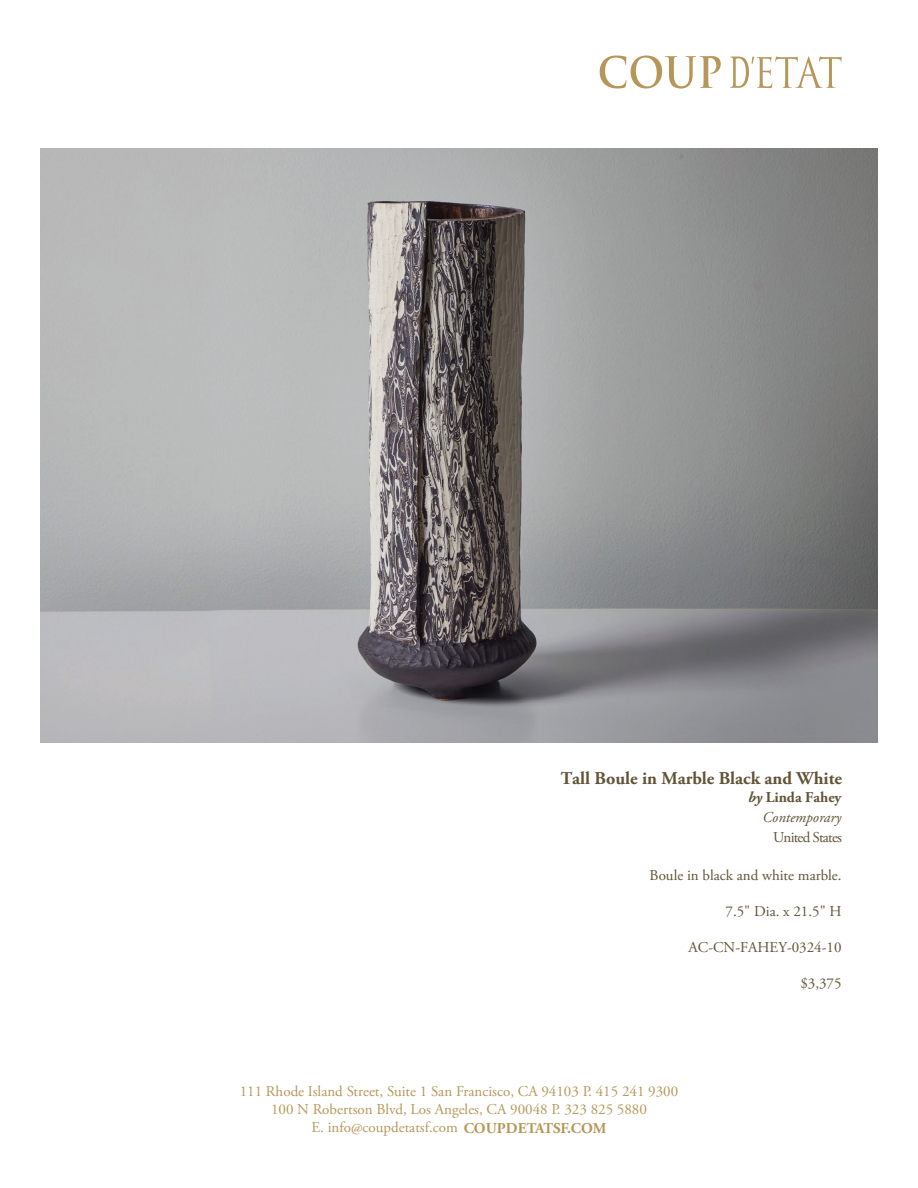
<style>
.page{position:relative;width:918px;height:1188px;background:#fff}
.page>*{position:absolute;margin:0;border:0;box-sizing:border-box;transform-origin:0 0}
.t1{font:700 18px "Adobe Garamond Pro";color:#615336}
.t2{font:15px/18px "Adobe Garamond Pro";color:#b69759;text-align:center}
.t3{font:15px "Adobe Garamond Pro";color:#615336}
.t4{font:italic 15px/20.4px "Adobe Garamond Pro";color:#615336;text-align:right}
.t5{font:15px "Adobe Garamond Pro";letter-spacing:-.05em;color:#615336}
.s1{font-weight:700}
.s2{font-weight:700;font-style:normal}
</style>
<div class="page">
<svg style="left:600px;top:56px;width:121px;height:33px"></svg>
<svg style="left:730px;top:56px;width:112px;height:32px"></svg>
<img style="left:41px;top:149px;width:836px;height:594px">
<p class="t1" style="left:561px;top:768px;width:283px">Tall Boule in Marble Black and White</p>
<p class="t4" style="left:748px;top:787px;width:95px"><span class="s1">by</span> <span class="s2">Linda Fahey<br></span>Contemporary</p>
<p class="t5" style="left:773px;top:829px;width:70px">United States</p>
<p class="t3" style="left:650px;top:867px;width:193px">Boule in black and white marble.</p>
<p class="t3" style="left:726px;top:903px;width:118px">7.5" Dia. x 21.5" H</p>
<p class="t3" style="left:689px;top:939px;width:155px">AC-CN-FAHEY-0324-10</p>
<p class="t3" style="left:800px;top:975px;width:43px">$3,375</p>
<p class="t2" style="left:240px;top:1083px;width:440px">111 Rhode Island Street, Suite 1 San Francisco, CA 94103 P. 415 241 9300<br>100 N Robertson Blvd, Los Angeles, CA 90048 P. 323 825 5880<br>E. info@coupdetatsf.com <span class="s1">COUPDETATSF.COM</span></p>
</div>
